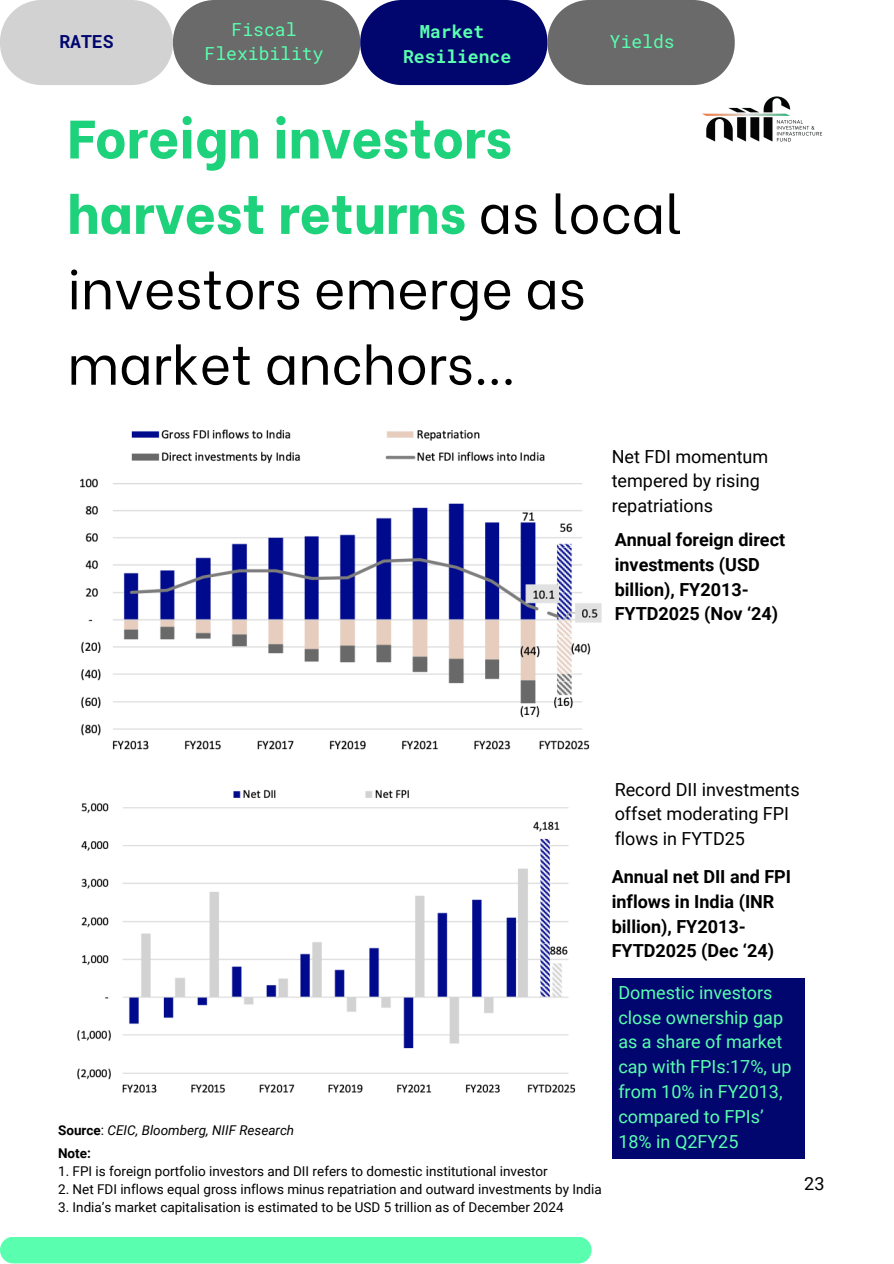
<style>
.page{position:relative;width:894px;height:1264px;background:#fff}
.page>*{position:absolute;margin:0;border:0;box-sizing:border-box;transform-origin:0 0}
.t1{font:54px/75.3px "Be Vietnam";color:#000}
.t2{font:700 18px/24.8px "Roboto";color:#000}
.t3{font:18px/24.8px "Roboto";color:#59ffaf}
.t4{font:18px/24.8px "Roboto";color:#000}
.t5{font:18px/24.8px "Roboto Mono";color:#59ffaf;text-align:center}
.t6{font:700 18px/24.8px "Roboto Mono";color:#59ffaf;text-align:center}
.t7{font:700 18px "Roboto Mono";color:#00066e}
.t8{font:13.5px "Roboto";color:#000}
.t9{font:italic 13.5px "Roboto";color:#000}
.t10{font:700 13.5px "Roboto";color:#000}
.s1{font-weight:800;color:#1ed17b}
.s2{font-weight:700;font-style:normal}
.s3{font-style:normal}
</style>
<div class="page">
<img style="left:80px;top:429px;width:522px;height:321px">
<img style="left:77px;top:789px;width:499px;height:304px">
<div style="left:611px;top:978px;width:193px;height:180px;background:#00066e"></div>
<svg style="left:0;top:0;width:734px;height:85px;background:#75768e"></svg>
<div style="left:0;top:1236px;width:591px;height:27px;background:#59ffaf;border-radius:13px"></div>
<img style="left:698px;top:55px;width:125px;height:87px">
<p class="t7" style="left:59px;top:29px;width:56px">RATES</p>
<p class="t5" style="left:204px;top:16px;width:120px">Fiscal<br>Flexibility</p>
<p class="t6" style="left:403px;top:19px;width:109px">Market<br>Resilience</p>
<p class="t5" style="left:609px;top:29px;width:66px">Yields</p>
<h2 class="t1" style="left:67px;top:96px;width:616px"><span class="s1">Foreign investors harvest returns</span> as local investors emerge as market anchors…</h2>
<h4 class="t4" style="left:611px;top:444px;width:158px">Net FDI momentum tempered by rising repatriations</h4>
<h3 class="t2" style="left:614px;top:527px;width:172px">Annual foreign direct investments (USD billion), FY2013-<br>FYTD2025 (Nov ‘24)</h3>
<h4 class="t4" style="left:614px;top:777px;width:186px">Record DII investments offset moderating FPI flows in FYTD25</h4>
<h1 class="t9" style="left:58px;top:1122px;width:237px"><span class="s2">Source</span><span class="s3">:</span> CEIC, Bloomberg, NIIF Research</h1>
<p class="t10" style="left:58px;top:1145px;width:34px">Note:</p>
<h4 class="t8" style="left:58px;top:1163px;width:491px">1. FPI is foreign portfolio investors and DII refers to domestic institutional investor</h4>
<h3 class="t8" style="left:58px;top:1181px;width:545px">2. Net FDI inflows equal gross inflows minus repatriation and outward investments by India</h3>
<p class="t8" style="left:58px;top:1199px;width:507px">3. India’s market capitalisation is estimated to be USD 5 trillion as of December 2024</p>
<p class="t2" style="left:611px;top:864px;width:181px">Annual net DII and FPI inflows in India (INR billion), FY2013-<br>FYTD2025 (Dec ‘24)</p>
<p class="t3" style="left:618px;top:980px;width:174px">Domestic investors close ownership gap as a share of market cap with FPIs:17%, up from 10% in FY2013, compared to FPIs’<br>18% in Q2FY25</p>
<h2 class="t4" style="left:804px;top:1171px;width:22px">23</h2>
</div>
